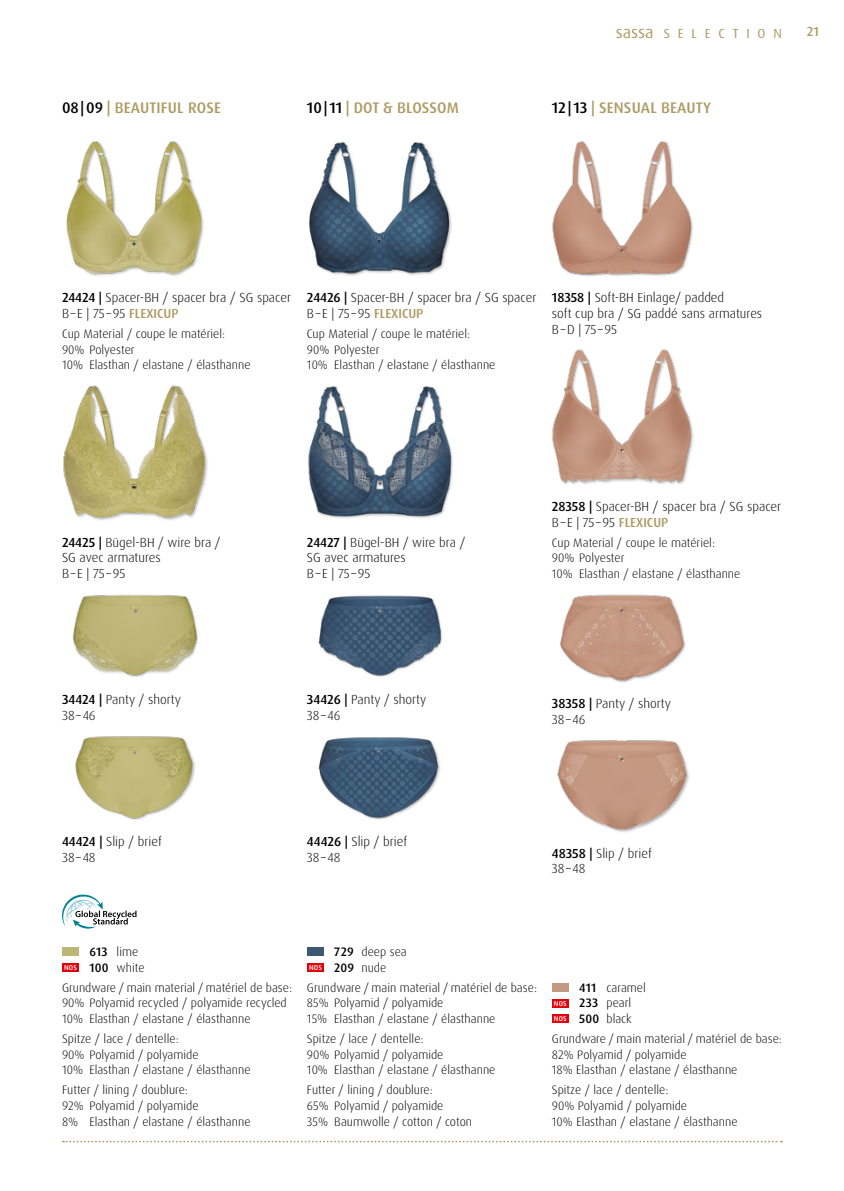
<style>
.page{position:relative;width:844px;height:1191px;background:#fff}
.page>*{position:absolute;margin:0;border:0;box-sizing:border-box;transform-origin:0 0}
.t1{font:500 15.4px "Dax Pro";letter-spacing:.01em;color:#ae9a63}
.t2{font:300 13.12px/15.8px "Dax Pro";color:#000}
.t3{font:13.12px "Dax Pro";letter-spacing:.6em;color:#ae9a63}
.t4{font:500 13.12px "Dax Pro";color:#ae9a63}
.t5{font:300 12.25px/15.8px "Dax Pro";color:#000}
.s1{color:#000}
.s2{font-size:15.75px}
.s3{font-size:16.8px}
.s4{font-weight:500}
.s5{font-weight:500;color:#ae9a63}
.s6{font-weight:500;font-size:7px;color:#fff}
</style>
<div class="page">
<svg style="left:62px;top:894px;width:74px;height:34px"></svg>
<img style="left:66px;top:141px;width:138px;height:134px">
<img style="left:63px;top:385px;width:145px;height:134px">
<div style="left:72px;top:594px;width:128px;height:84px;background:#000;opacity:.25"></div>
<img style="left:72px;top:594px;width:128px;height:82px">
<div style="left:76px;top:737px;width:120px;height:84px;background:#000;opacity:.25"></div>
<img style="left:75px;top:736px;width:121px;height:82px">
<div style="left:62px;top:947px;width:17px;height:9px;background:#bdb677"></div>
<div style="left:62px;top:963px;width:17px;height:9px;background:#e3000b"></div>
<img style="left:309px;top:142px;width:143px;height:133px">
<img style="left:308px;top:386px;width:145px;height:132px">
<div style="left:318px;top:595px;width:125px;height:83px;background:#000;opacity:.25"></div>
<img style="left:318px;top:595px;width:125px;height:81px">
<div style="left:319px;top:737px;width:123px;height:83px;background:#000;opacity:.25"></div>
<img style="left:318px;top:737px;width:124px;height:81px">
<div style="left:307px;top:947px;width:17px;height:9px;background:#3d5873"></div>
<div style="left:307px;top:963px;width:17px;height:9px;background:#e3000b"></div>
<img style="left:552px;top:141px;width:141px;height:134px">
<img style="left:552px;top:349px;width:142px;height:134px">
<div style="left:559px;top:594px;width:127px;height:89px;background:#000;opacity:.25"></div>
<img style="left:559px;top:594px;width:127px;height:86px">
<div style="left:557px;top:740px;width:133px;height:93px;background:#000;opacity:.25"></div>
<img style="left:557px;top:740px;width:133px;height:90px">
<div style="left:551px;top:983px;width:17px;height:8px;background:#c39881"></div>
<div style="left:551px;top:999px;width:17px;height:8px;background:#e3000b"></div>
<div style="left:551px;top:1014px;width:17px;height:9px;background:#e3000b"></div>
<svg style="left:63px;top:1140px;width:718px;height:2px"></svg>
<p class="t1" style="left:62px;top:98px;width:160px"><span class="s1">08|09</span> <span class="s2">|</span> BEAUTIFUL ROSE</p>
<p class="t1" style="left:307px;top:98px;width:153px"><span class="s1">10| 11</span> <span class="s2">|</span> DOT &amp; BLOSSOM</p>
<p class="t3" style="left:615px;top:25px;width:168px"><span class="s3">sassa</span> SELECTION</p>
<p class="t4" style="left:806px;top:23px;width:14px">21</p>
<p class="t1" style="left:551px;top:98px;width:161px"><span class="s1">12| 13</span> <span class="s2">|</span> SENSUAL BEAUTY</p>
<p class="t2" style="left:62px;top:290px;width:230px"><span class="s4">24424 |</span> Spacer-BH / spacer bra / SG spacer<br>B– E | 75 –95 <span class="s5">FLEXICUP</span></p>
<p class="t5" style="left:62px;top:326px;width:190px">Cup Material / coupe le matériel:<br>90% Polyester<br>10% Elasthan / elastane / élasthanne</p>
<p class="t2" style="left:307px;top:290px;width:231px"><span class="s4">24426 |</span> Spacer-BH / spacer bra / SG spacer<br>B– E | 75 –95 <span class="s5">FLEXICUP</span></p>
<p class="t5" style="left:307px;top:326px;width:190px">Cup Material / coupe le matériel:<br>90% Polyester<br>10% Elasthan / elastane / élasthanne</p>
<p class="t2" style="left:551px;top:290px;width:212px"><span class="s4">18358 |</span> Soft-BH Einlage/ padded<br>soft cup bra / SG paddé sans armatures<br>B–D | 75–95</p>
<p class="t2" style="left:62px;top:534px;width:160px"><span class="s4">24425 |</span> Bügel-BH / wire bra /<br>SG avec armatures<br>B–E | 75–95</p>
<p class="t2" style="left:307px;top:534px;width:160px"><span class="s4">24427 |</span> Bügel-BH / wire bra /<br>SG avec armatures<br>B–E | 75–95</p>
<p class="t2" style="left:551px;top:498px;width:231px"><span class="s4">28358 |</span> Spacer-BH / spacer bra / SG spacer<br>B– E | 75 –95 <span class="s5">FLEXICUP</span></p>
<p class="t5" style="left:551px;top:534px;width:190px">Cup Material / coupe le matériel:<br>90% Polyester<br>10% Elasthan / elastane / élasthanne</p>
<p class="t2" style="left:62px;top:691px;width:120px"><span class="s4">34424 |</span> Panty / shorty<br>38–46</p>
<p class="t2" style="left:307px;top:691px;width:121px"><span class="s4">34426 |</span> Panty / shorty<br>38–46</p>
<p class="t2" style="left:551px;top:695px;width:121px"><span class="s4">38358 |</span> Panty / shorty<br>38–46</p>
<p class="t2" style="left:62px;top:833px;width:101px"><span class="s4">44424 |</span> Slip / brief<br>38–48</p>
<p class="t2" style="left:307px;top:833px;width:102px"><span class="s4">44426 |</span> Slip / brief<br>38–48</p>
<p class="t2" style="left:551px;top:845px;width:101px"><span class="s4">48358 |</span> Slip / brief<br>38–48</p>
<p class="t5" style="left:64px;top:944px;width:82px;text-indent:25px"><span class="s4">613</span> lime<br><span class="s6">NOS</span> <span class="s4">100</span> white</p>
<p class="t5" style="left:62px;top:979px;width:231px">Grundware / main material / matériel de base:<br>90% Polyamid recycled / polyamide recycled<br>10% Elasthan / elastane / élasthanne</p>
<p class="t5" style="left:62px;top:1030px;width:190px">Spitze / lace / dentelle:<br>90% Polyamid / polyamide<br>10% Elasthan / elastane / élasthanne</p>
<p class="t5" style="left:62px;top:1082px;width:190px">Futter / lining / doublure:<br>92% Polyamid / polyamide<br>8% Elasthan / elastane / élasthanne</p>
<p class="t5" style="left:309px;top:944px;width:99px;text-indent:25px"><span class="s4">729</span> deep sea<br><span class="s6">NOS</span> <span class="s4">209</span> nude</p>
<p class="t5" style="left:307px;top:979px;width:231px">Grundware / main material / matériel de base:<br>85% Polyamid / polyamide<br>15% Elasthan / elastane / élasthanne</p>
<p class="t5" style="left:307px;top:1030px;width:190px">Spitze / lace / dentelle:<br>90% Polyamid / polyamide<br>10% Elasthan / elastane / élasthanne</p>
<p class="t5" style="left:307px;top:1082px;width:167px">Futter / lining / doublure:<br>65% Polyamid / polyamide<br>35% Baumwolle / cotton / coton</p>
<p class="t5" style="left:554px;top:979px;width:93px;text-indent:25px"><span class="s4">411</span> caramel<br><span class="s6">NOS</span> <span class="s4">233</span> pearl<br><span class="s6">NOS</span> <span class="s4">500</span> black</p>
<p class="t5" style="left:551px;top:1030px;width:231px">Grundware / main material / matériel de base:<br>82% Polyamid / polyamide<br>18% Elasthan / elastane / élasthanne</p>
<p class="t5" style="left:551px;top:1082px;width:187px">Spitze / lace / dentelle:<br>90% Polyamid / polyamide<br>10% Elasthan / elastane / élasthanne</p>
</div>
